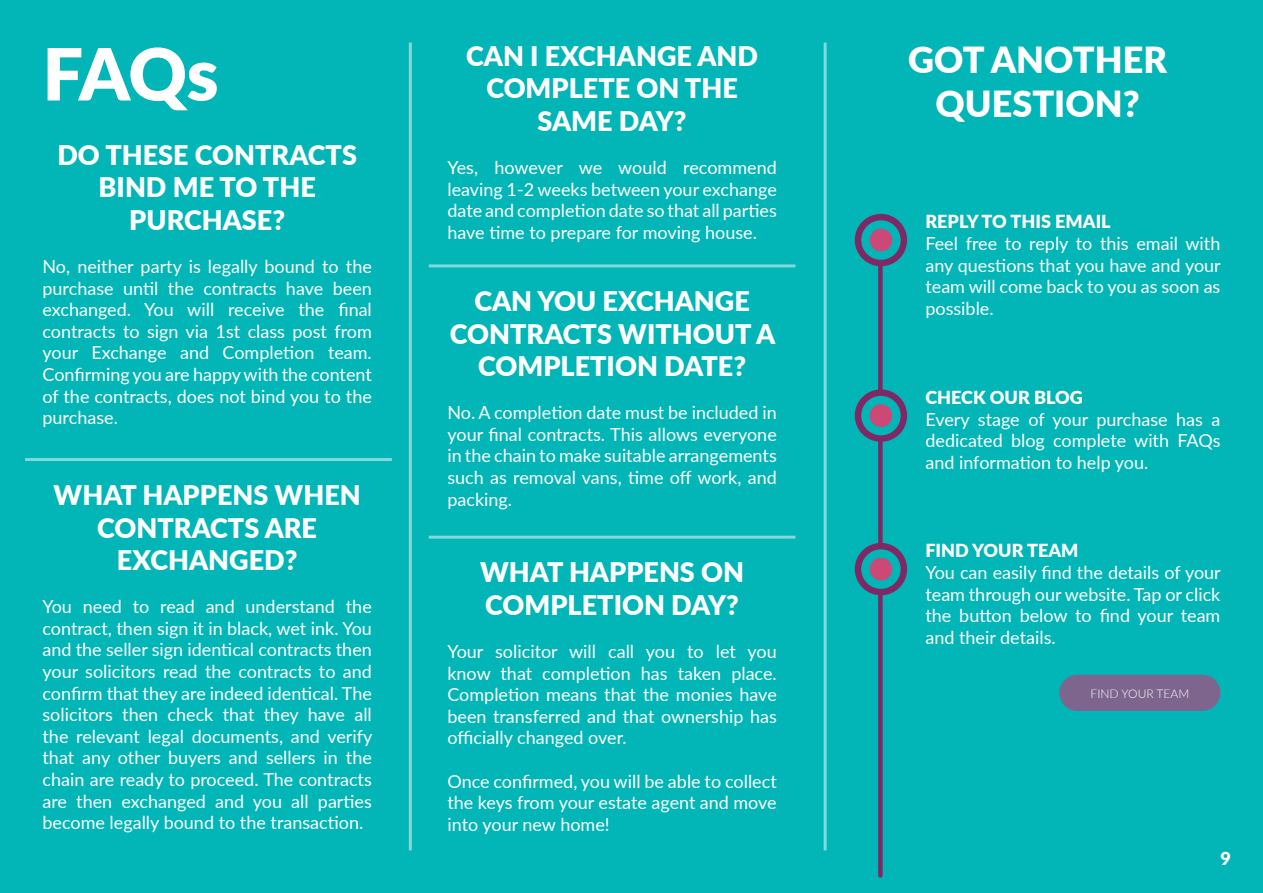
<style>
.page{position:relative;width:1263px;height:893px;background:#02b5b7}
.page>*{position:absolute;margin:0;border:0;box-sizing:border-box;transform-origin:0 0}
.t1{font:900 72px "Lato";color:#fff}
.t2{font:900 36px/43.2px "Lato";color:#fff;text-align:center}
.t3{font:900 27px/32.4px "Lato";color:#fff;text-align:center}
.t4{font:18px/21.6px "Lato";color:#fff;text-align:justify}
.t5{font:900 18px "Lato";color:#fff}
.t6{font:300 12px "Lato";color:#fff}
</style>
<div class="page">
<hr style="left:409px;top:43px;width:3px;height:807px;background:#fff">
<hr style="left:824px;top:43px;width:3px;height:807px;background:#fff">
<hr style="left:25px;top:458px;width:367px;height:3px;background:#fff">
<hr style="left:429px;top:264px;width:366px;height:3px;background:#fff">
<hr style="left:429px;top:536px;width:366px;height:3px;background:#fff">
<div style="left:878px;top:255px;width:5px;height:620px;background:#7e2965"></div>
<div style="left:855px;top:214px;width:52px;height:52px;background:#7e2965;border-radius:50%"></div>
<div style="left:861px;top:220px;width:40px;height:40px;background:#02b5b7;border-radius:50%"></div>
<div style="left:870px;top:229px;width:22px;height:22px;background:#cc4876;border-radius:50%"></div>
<div style="left:855px;top:389px;width:52px;height:53px;background:#7e2965;border-radius:50%"></div>
<div style="left:861px;top:396px;width:40px;height:39px;background:#02b5b7;border-radius:50%"></div>
<div style="left:870px;top:404px;width:22px;height:23px;background:#cc4876;border-radius:50%"></div>
<div style="left:855px;top:543px;width:52px;height:52px;background:#7e2965;border-radius:50%"></div>
<div style="left:861px;top:549px;width:40px;height:40px;background:#02b5b7;border-radius:50%"></div>
<div style="left:870px;top:558px;width:22px;height:22px;background:#cc4876;border-radius:50%"></div>
<div style="left:1059px;top:675px;width:161px;height:36px;background:#7d658e;border-radius:18px"></div>
<p class="t3" style="left:466px;top:39px;width:294px">CAN I EXCHANGE AND<br>COMPLETE ON THE<br>SAME DAY?</p>
<p class="t4" style="left:447px;top:156px;width:331px">Yes, however we would recommend leaving 1-2 weeks between your exchange date and completion date so that all parties have time to prepare for moving house.</p>
<p class="t1" style="left:43px;top:20px;width:178px">FAQs</p>
<p class="t2" style="left:908px;top:37px;width:261px">GOT ANOTHER<br>QUESTION?</p>
<p class="t3" style="left:57px;top:138px;width:301px">DO THESE CONTRACTS<br>BIND ME TO THE</p>
<p class="t3" style="left:129px;top:202px;width:157px">PURCHASE?</p>
<p class="t4" style="left:43px;top:255px;width:331px">No, neither party is legally bound to the purchase until the contracts have been exchanged. You will receive the final contracts to sign via 1st class post from your Exchange and Completion team.<br>Confirming you are happy with the content of the contracts, does not bind you to the purchase.</p>
<p class="t5" style="left:925px;top:208px;width:187px">REPLY TO THIS EMAIL</p>
<p class="t4" style="left:925px;top:232px;width:297px">Feel free to reply to this email with any questions that you have and your team will come back to you as soon as possible.</p>
<p class="t3" style="left:450px;top:284px;width:327px">CAN YOU EXCHANGE<br>CONTRACTS WITHOUT A<br>COMPLETION DATE?</p>
<p class="t4" style="left:447px;top:401px;width:331px">No. A completion date must be included in your final contracts. This allows everyone in the chain to make suitable arrangements such as removal vans, time off work, and packing.</p>
<p class="t5" style="left:925px;top:384px;width:159px">CHECK OUR BLOG</p>
<p class="t4" style="left:925px;top:407px;width:297px">Every stage of your purchase has a dedicated blog complete with FAQs and information to help you.</p>
<p class="t3" style="left:54px;top:478px;width:309px">WHAT HAPPENS WHEN<br>CONTRACTS ARE<br>EXCHANGED?</p>
<p class="t4" style="left:43px;top:595px;width:331px">You need to read and understand the contract, then sign it in black, wet ink. You and the seller sign identical contracts then your solicitors read the contracts to and confirm that they are indeed identical. The solicitors then check that they have all the relevant legal documents, and verify that any other buyers and sellers in the chain are ready to proceed. The contracts are then exchanged and you all parties become legally bound to the transaction.</p>
<p class="t5" style="left:925px;top:537px;width:155px">FIND YOUR TEAM</p>
<p class="t4" style="left:925px;top:561px;width:297px">You can easily find the details of your team through our website. Tap or click the button below to find your team and their details.</p>
<p class="t3" style="left:480px;top:555px;width:265px;text-align:left">WHAT HAPPENS ON<br>COMPLETION DAY?</p>
<p class="t4" style="left:447px;top:640px;width:331px">Your solicitor will call you to let you know that completion has taken place.<br>Completion means that the monies have been transferred and that ownership has officially changed over.</p>
<p class="t4" style="left:447px;top:769px;width:331px">Once confirmed, you will be able to collect the keys from your estate agent and move into your new home!</p>
<p class="t6" style="left:1090px;top:686px;width:100px">FIND YOUR TEAM</p>
<p class="t5" style="left:1220px;top:845px;width:12px">9</p>
</div>
